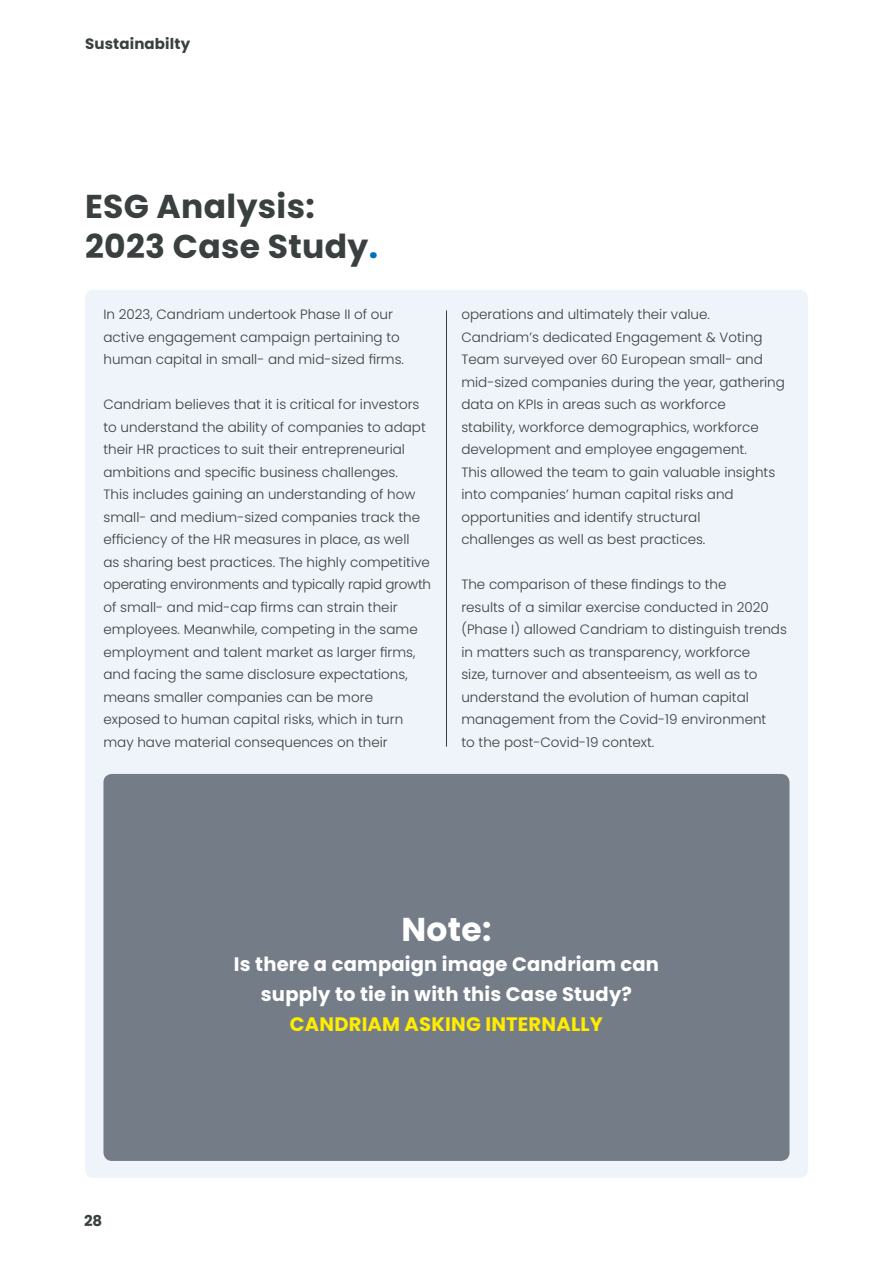
<style>
.page{position:relative;width:893px;height:1263px;background:#fff}
.page>*{position:absolute;margin:0;border:0;box-sizing:border-box;transform-origin:0 0}
.t1{font:700 33px/40.5px "Poppins";letter-spacing:.01em;color:#39403f}
.t2{font:700 33px "Poppins";color:#fff}
.t3{font:700 19.5px/30px "Poppins";letter-spacing:.01em;color:#fff;text-align:center}
.t4{font:700 19.5px "Poppins";letter-spacing:.01em;color:#ffec00}
.t5{font:700 15px "Poppins";letter-spacing:.01em;color:#39403f}
.t6{font:300 13.5px/22.5px "Poppins";color:#39403f}
.s1{color:#0070ba}
</style>
<div class="page">
<div style="left:85px;top:290px;width:723px;height:888px;background:#eef4f9;border-radius:9px"></div>
<div style="left:103px;top:774px;width:686px;height:387px;background:#747c87;border-radius:9px"></div>
<hr style="left:446px;top:310px;width:1px;height:437px;background:#39403f">
<p class="t5" style="left:85px;top:35px;width:107px">Sustainabilty</p>
<h1 class="t1" style="left:85px;top:186px;width:294px">ESG Analysis:<br>2023 Case Study<span class="s1">.</span></h1>
<p class="t6" style="left:103px;top:303px;width:302px">In 2023, Candriam undertook Phase II of our active engagement campaign pertaining to human capital in small- and mid-sized firms.</p>
<p class="t6" style="left:103px;top:393px;width:329px">Candriam believes that it is critical for investors to understand the ability of companies to adapt their HR practices to suit their entrepreneurial ambitions and specific business challenges.<br>This includes gaining an understanding of how small- and medium-sized companies track the efficiency of the HR measures in place, as well<br>as sharing best practices. The highly competitive operating environments and typically rapid growth of small- and mid-cap firms can strain their employees. Meanwhile, competing in the same employment and talent market as larger firms, and facing the same disclosure expectations, means smaller companies can be more exposed to human capital risks, which in turn may have material consequences on their</p>
<p class="t6" style="left:461px;top:303px;width:325px">operations and ultimately their value.<br>Candriam’s dedicated Engagement &amp; Voting Team surveyed over 60 European small- and mid-sized companies during the year, gathering data on KPIs in areas such as workforce<br>stability, workforce demographics, workforce development and employee engagement.<br>This allowed the team to gain valuable insights into companies’ human capital risks and opportunities and identify structural<br>challenges as well as best practices.</p>
<p class="t6" style="left:461px;top:573px;width:327px">The comparison of these findings to the<br>results of a similar exercise conducted in 2020 (Phase I) allowed Candriam to distinguish trends in matters such as transparency, workforce<br>size, turnover and absenteeism, as well as to understand the evolution of human capital management from the Covid-19 environment<br>to the post-Covid-19 context.</p>
<p class="t5" style="left:84px;top:1212px;width:20px">28</p>
<h1 class="t2" style="left:401px;top:910px;width:92px">Note:</h1>
<h2 class="t3" style="left:234px;top:949px;width:427px">Is there a campaign image Candriam can supply to tie in with this Case Study?</h2>
<h2 class="t4" style="left:290px;top:1013px;width:315px">CANDRIAM ASKING INTERNALLY</h2>
</div>
